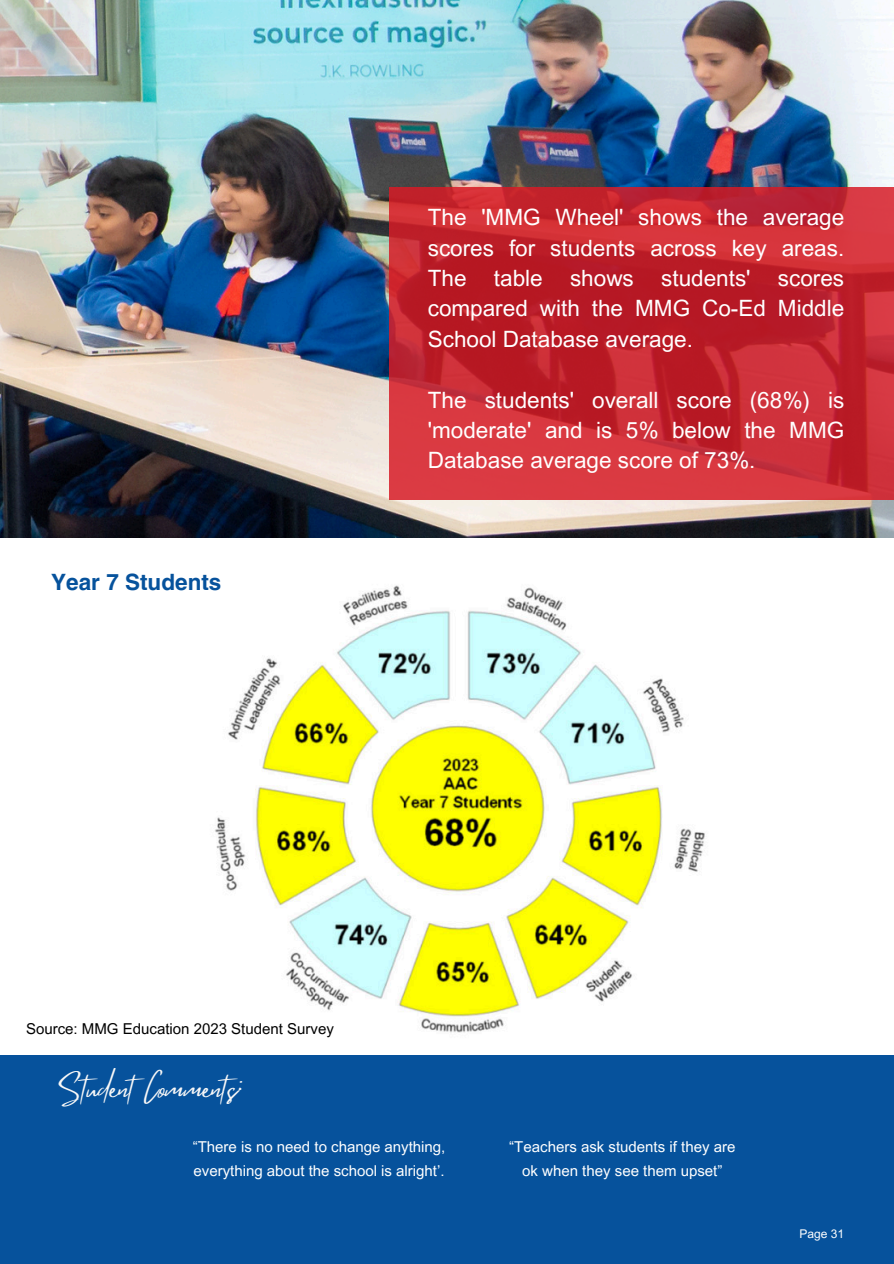
<style>
.page{position:relative;width:894px;height:1264px;background:#fff}
.page>*{position:absolute;margin:0;border:0;box-sizing:border-box;transform-origin:0 0}
.t1{font:28.5px "Mistrully";color:#f8f8f8}
.t2{font:22.5px/30.3px "Arial MT Pro";color:#fff;text-align:justify}
.t3{font:700 22.5px "Helvetica LT Pro";color:#06529c}
.t4{font:15px/24.8px "Arial MT Pro";color:#fff;text-align:center}
.t5{font:15px "Arial MT Pro";color:#000}
.t6{font:12px "Arial MT Pro";color:#fff}
</style>
<div class="page">
<img style="left:0;top:0;width:893px;height:537px">
<svg style="left:388px;top:187px;width:505px;height:313px;background:#c62832"></svg>
<img style="left:215px;top:585px;width:490px;height:448px">
<div style="left:0;top:1055px;width:893px;height:208px;background:#06529c"></div>
<p class="t3" style="left:51px;top:573px;width:172px">Year 7 Students</p>
<h3 class="t2" style="left:427px;top:205px;width:418px">The 'MMG Wheel' shows the average scores for students across key areas.<br>The table shows students' scores compared with the MMG Co-Ed Middle School Database average.</h3>
<h2 class="t2" style="left:427px;top:387px;width:418px">The students' overall score (68%) is 'moderate' and is 5% below the MMG Database average score of 73%.</h2>
<p class="t5" style="left:26px;top:1023px;width:309px">Source: MMG Education 2023 Student Survey</p>
<h4 class="t1" style="left:60px;top:1066px;width:185px">StudentComments:</h4>
<h1 class="t4" style="left:193px;top:1135px;width:254px;text-align:left">“There is no need to change anything, everything about the school is alright’.</h1>
<h4 class="t4" style="left:509px;top:1135px;width:227px">“Teachers ask students if they are ok when they see them upset”</h4>
<h4 class="t6" style="left:799px;top:1229px;width:46px">Page 31</h4>
</div>
